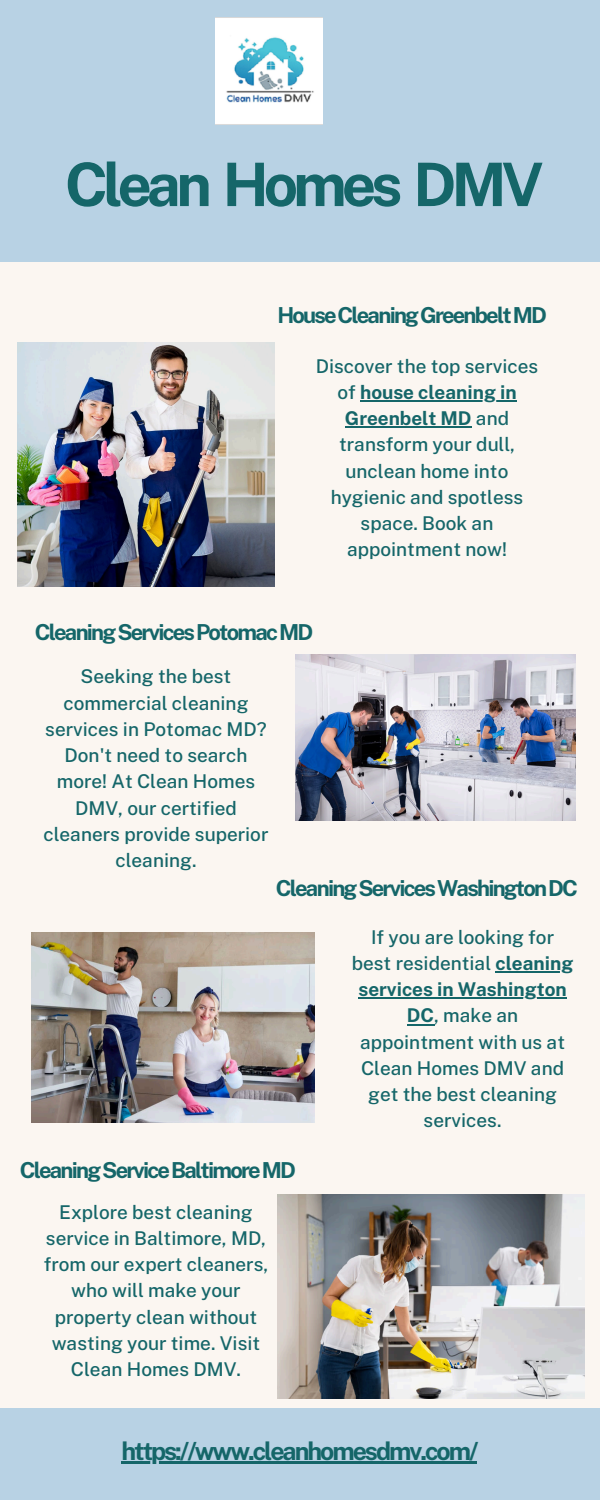
<style>
.page{position:relative;width:600px;height:1500px;background:#fbf6f1}
.page>*{position:absolute;margin:0;border:0;box-sizing:border-box;transform-origin:0 0}
.t1{font:700 60px "Public Sans";letter-spacing:-.08em;color:#156669}
.t2{font:700 25px "Public Sans";letter-spacing:-.08em;color:#156669}
.t3{font:700 22px "Public Sans";letter-spacing:-.08em;color:#156669}
.t4{font:500 19px/26.2px "Public Sans";color:#156669;text-align:center}
.s1{font-weight:700}
</style>
<div class="page">
<div style="left:0;top:0;width:600px;height:262px;background:#b8d2e4"></div>
<div style="left:0;top:1408px;width:600px;height:92px;background:#b8d2e4"></div>
<img style="left:215px;top:17px;width:108px;height:107px">
<img style="left:17px;top:342px;width:258px;height:244px">
<img style="left:295px;top:654px;width:281px;height:167px">
<img style="left:32px;top:933px;width:282px;height:189px">
<img style="left:277px;top:1195px;width:307px;height:204px">
<hr style="left:360px;top:400px;width:157px;height:2px;background:#156669">
<hr style="left:345px;top:427px;width:127px;height:1px;background:#156669">
<hr style="left:496px;top:971px;width:77px;height:2px;background:#156669">
<hr style="left:358px;top:998px;width:209px;height:1px;background:#156669">
<svg style="left:407px;top:1024px;width:27px;height:1px"></svg>
<hr style="left:121px;top:1461px;width:356px;height:2px;background:#156669">
<h3 class="t1" style="left:65px;top:149px;width:480px">Clean Homes DMV</h3>
<p class="t3" style="left:277px;top:302px;width:271px">HouseCleaningGreenbeltMD</p>
<p class="t4" style="left:316px;top:353px;width:224px">Discover the top services of <span class="s1">house cleaning in</span></p>
<p class="t4" style="left:331px;top:405px;width:194px"><span class="s1">Greenbelt MD</span> and transform your dull, unclean home into hygienic and spotless space. Book an appointment now!</p>
<h2 class="t3" style="left:35px;top:619px;width:280px">CleaningServicesPotomacMD</h2>
<h3 class="t4" style="left:44px;top:663px;width:226px">Seeking the best commercial cleaning services in Potomac MD?<br>Don't need to search more! At Clean Homes<br>DMV, our certified cleaners provide superior cleaning.</h3>
<p class="t3" style="left:276px;top:875px;width:304px">CleaningServicesWashingtonDC</p>
<p class="t4" style="left:352px;top:924px;width:223px">If you are looking for best residential <span class="s1">cleaning</span></p>
<h3 class="t4" style="left:358px;top:976px;width:210px"><span class="s1">services in Washington<br>DC</span>, make an appointment with us at<br>Clean Homes DMV and get the best cleaning services.</h3>
<p class="t3" style="left:20px;top:1157px;width:278px">CleaningServiceBaltimoreMD</p>
<p class="t4" style="left:44px;top:1199px;width:226px">Explore best cleaning service in Baltimore, MD, from our expert cleaners, who will make your property clean without wasting your time. Visit<br>Clean Homes DMV.</p>
<h2 class="t2" style="left:121px;top:1436px;width:359px">https://www.cleanhomesdmv.com/</h2>
</div>
